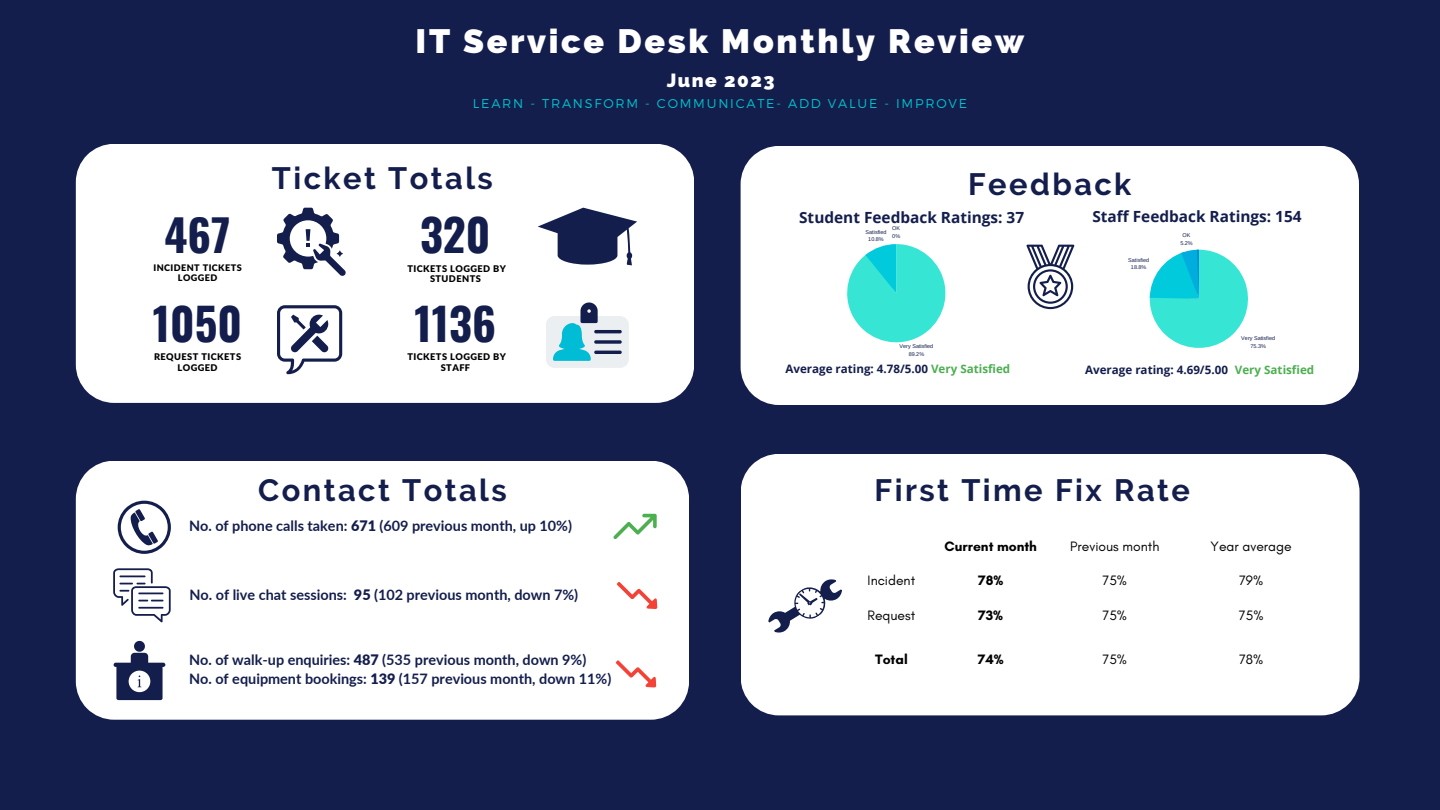
<style>
.page{position:relative;width:1440px;height:810px;background:#141e4d}
.page>*{position:absolute;margin:0;border:0;box-sizing:border-box;transform-origin:0 0}
.t1{font:700 44.6px "Oswald";color:#141e4d}
.t2{font:700 43.9px "Oswald";color:#141e4d}
.t3{font:800 34px "Raleway";letter-spacing:.08em;color:#fff}
.t4{font:700 30.8px "Raleway";letter-spacing:.08em;color:#141e4d}
.t5{font:800 19.1px "Raleway";letter-spacing:.08em;color:#fff}
.t6{font:700 15.4px "Open Sans";color:#141e4d}
.t7{font:700 14.4px "Lato";color:#141e4d}
.t8{font:13.9px "Glacial Indifference";color:#000}
.t9{font:700 13.9px "Glacial Indifference";color:#000}
.t10{font:300 12.7px "Montserrat";letter-spacing:.14em;color:#00c2cb}
.t11{font:700 11.6px "Open Sans";color:#141e4d}
.t12{font:900 9.2px/10.6px "Lato Latin";letter-spacing:.045em;color:#000;text-align:center}
.t13{font:900 9.1px/10.5px "Lato Latin";letter-spacing:.045em;color:#000;text-align:center}
.t14{font:5.5px "Arimo";color:#141e4d}
.s1{color:#4caf50}
.s2{color:#fff}
.s3{font-weight:900}
</style>
<div class="page">
<div style="left:741px;top:146px;width:618px;height:259px;background:#fff"></div>
<div style="left:76px;top:461px;width:613px;height:258px;background:#fff"></div>
<svg style="left:114px;top:641px;width:51px;height:59px"></svg>
<svg style="left:118px;top:501px;width:53px;height:53px"></svg>
<svg style="left:113px;top:568px;width:58px;height:54px;background:#ced0da"></svg>
<svg style="left:1026px;top:245px;width:48px;height:64px"></svg>
<div style="left:741px;top:454px;width:618px;height:261px;background:#fff"></div>
<svg style="left:763px;top:572px;width:84px;height:68px;background:#dcdde4"></svg>
<div style="left:76px;top:144px;width:618px;height:259px;background:#fff"></div>
<svg style="left:277px;top:208px;width:69px;height:68px"></svg>
<svg style="left:277px;top:305px;width:65px;height:69px"></svg>
<svg style="left:546px;top:302px;width:83px;height:66px;background:#b2d3dd"></svg>
<svg style="left:538px;top:208px;width:99px;height:57px"></svg>
<svg style="left:613px;top:514px;width:44px;height:25px"></svg>
<svg style="left:617px;top:582px;width:40px;height:27px"></svg>
<svg style="left:616px;top:660px;width:40px;height:28px"></svg>
<svg style="left:847px;top:244px;width:98px;height:98px;background:#5ce8dd"></svg>
<svg style="left:1150px;top:250px;width:98px;height:98px;background:#56e3de"></svg>
<p class="t3" style="left:416px;top:22px;width:610px">IT Service Desk Monthly Review</p>
<p class="t5" style="left:667px;top:69px;width:109px">June 2023</p>
<p class="t10" style="left:473px;top:95px;width:496px">LEARN - TRANSFORM - COMMUNICATE- ADD VALUE - IMPROVE</p>
<p class="t2" style="left:164px;top:201px;width:67px">467</p>
<p class="t13" style="left:153px;top:263px;width:90px">INCIDENT TICKETS<br>LOGGED</p>
<p class="t1" style="left:153px;top:289px;width:91px">1050</p>
<p class="t12" style="left:154px;top:352px;width:89px">REQUEST TICKETS<br>LOGGED</p>
<p class="t4" style="left:272px;top:160px;width:222px">Ticket Totals</p>
<p class="t4" style="left:968px;top:166px;width:165px">Feedback</p>
<p class="t1" style="left:420px;top:200px;width:72px">320</p>
<p class="t12" style="left:407px;top:263px;width:100px">TICKETS LOGGED BY<br>STUDENTS</p>
<p class="t1" style="left:414px;top:289px;width:83px">1136</p>
<p class="t12" style="left:407px;top:352px;width:100px">TICKETS LOGGED BY<br>STAFF</p>
<p class="t6" style="left:799px;top:206px;width:226px">Student Feedback Ratings: 37</p>
<p class="t6" style="left:1092px;top:205px;width:211px">Staff Feedback Ratings: 154</p>
<p class="t14" style="left:892px;top:225px;width:9px">OK</p>
<p class="t14" style="left:892px;top:233px;width:9px">0%</p>
<p class="t14" style="left:866px;top:229px;width:23px">Satisfied</p>
<p class="t14" style="left:868px;top:237px;width:17px">10.8%</p>
<p class="t14" style="left:1183px;top:232px;width:9px">OK</p>
<p class="t14" style="left:1180px;top:240px;width:14px">5.2%</p>
<p class="t14" style="left:900px;top:343px;width:35px">Very Satisfied</p>
<p class="t14" style="left:909px;top:351px;width:17px">89.2%</p>
<p class="t14" style="left:1128px;top:257px;width:23px">Satisfied</p>
<p class="t14" style="left:1131px;top:264px;width:17px">18.8%</p>
<p class="t14" style="left:1241px;top:335px;width:35px">Very Satisfied</p>
<p class="t14" style="left:1250px;top:343px;width:17px">75.3%</p>
<p class="t11" style="left:785px;top:360px;width:230px">Average rating: 4.78/5.00 <span class="s1">Very Satisfied</span><span class="s2">)</span></p>
<p class="t11" style="left:1085px;top:362px;width:234px">Average rating: 4.69/5.00 <span class="s2">(</span><span class="s1">Very Satisfied</span><span class="s2">)</span></p>
<p class="t4" style="left:258px;top:472px;width:250px">Contact Totals</p>
<p class="t4" style="left:875px;top:472px;width:317px">First Time Fix Rate</p>
<p class="t7" style="left:189px;top:517px;width:385px">No. of phone calls taken: <span class="s3">671</span> (609 previous month, up 10%)</p>
<p class="t7" style="left:189px;top:586px;width:390px">No. of live chat sessions: <span class="s3">95</span> (102 previous month, down 7%)</p>
<p class="t7" style="left:189px;top:650px;width:399px">No. of walk-up enquiries: <span class="s3">487</span> (535 previous month, down 9%)</p>
<p class="t7" style="left:189px;top:670px;width:424px">No. of equipment bookings: <span class="s3">139</span> (157 previous month, down 11%)</p>
<p class="t9" style="left:944px;top:537px;width:94px">Current month</p>
<p class="t8" style="left:1070px;top:537px;width:91px">Previous month</p>
<p class="t8" style="left:1211px;top:537px;width:83px">Year average</p>
<p class="t8" style="left:868px;top:572px;width:49px">Incident</p>
<p class="t9" style="left:978px;top:572px;width:27px">78%</p>
<p class="t8" style="left:1103px;top:572px;width:26px">75%</p>
<p class="t8" style="left:1239px;top:572px;width:26px">79%</p>
<p class="t8" style="left:868px;top:606px;width:49px">Request</p>
<p class="t9" style="left:978px;top:606px;width:26px">73%</p>
<p class="t8" style="left:1103px;top:606px;width:26px">75%</p>
<p class="t8" style="left:1239px;top:606px;width:26px">75%</p>
<p class="t9" style="left:875px;top:651px;width:34px">Total</p>
<p class="t9" style="left:978px;top:651px;width:27px">74%</p>
<p class="t8" style="left:1103px;top:651px;width:26px">75%</p>
<p class="t8" style="left:1239px;top:651px;width:26px">78%</p>
</div>
